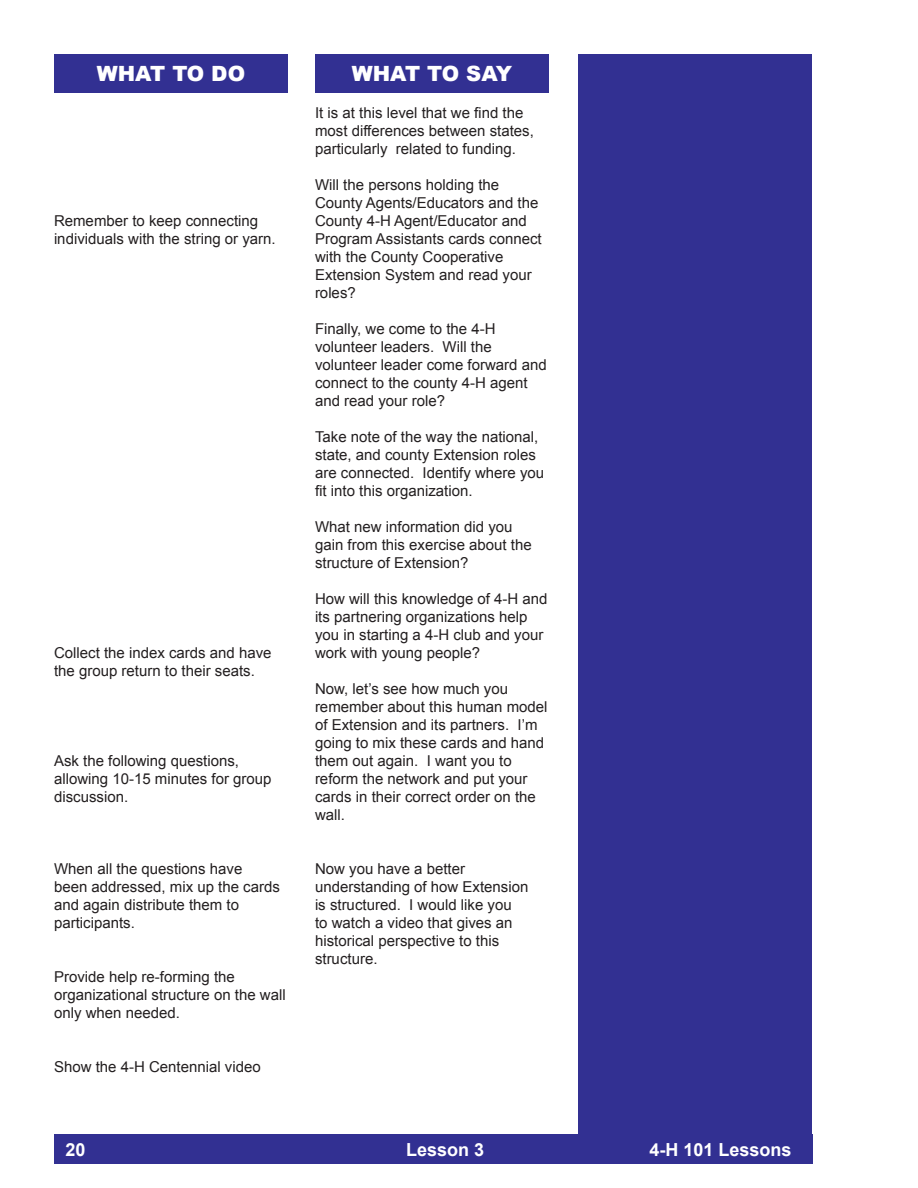
<style>
.page{position:relative;width:918px;height:1188px;background:#fff}
.page>*{position:absolute;margin:0;border:0;box-sizing:border-box;transform-origin:0 0}
.t1{font:900 21px "Arial";color:#fff}
.t2{font:700 18px "Arial";color:#fff}
.t3{font:15px/18px "Arial";color:#231f20}
</style>
<div class="page">
<div style="left:578px;top:54px;width:234px;height:1097px;background:#323092"></div>
<div style="left:54px;top:54px;width:234px;height:38px;background:#323092"></div>
<div style="left:315px;top:54px;width:234px;height:38px;background:#323092"></div>
<div style="left:54px;top:1134px;width:758px;height:29px;background:#323092"></div>
<h1 class="t1" style="left:97px;top:61px;width:150px">WHAT TO DO</h1>
<h1 class="t1" style="left:352px;top:61px;width:162px">WHAT TO SAY</h1>
<p class="t3" style="left:54px;top:212px;width:223px">Remember to keep connecting individuals with the string or yarn.</p>
<p class="t3" style="left:54px;top:644px;width:219px">Collect the index cards and have the group return to their seats.</p>
<p class="t3" style="left:54px;top:752px;width:219px">Ask the following questions, allowing 10-15 minutes for group discussion.</p>
<p class="t3" style="left:54px;top:860px;width:227px">When all the questions have<br>been addressed, mix up the cards and again distribute them to participants.</p>
<p class="t3" style="left:54px;top:968px;width:233px">Provide help re-forming the organizational structure on the wall only when needed.</p>
<p class="t3" style="left:54px;top:1058px;width:208px">Show the 4-H Centennial video</p>
<p class="t3" style="left:315px;top:104px;width:220px">It is at this level that we find the most differences between states, particularly related to funding.</p>
<p class="t3" style="left:315px;top:176px;width:228px">Will the persons holding the<br>County Agents/Educators and the<br>County 4-H Agent/Educator and<br>Program Assistants cards connect with the County Cooperative<br>Extension System and read your roles?</p>
<p class="t3" style="left:315px;top:320px;width:233px">Finally, we come to the 4-H volunteer leaders. Will the volunteer leader come forward and connect to the county 4-H agent and read your role?</p>
<p class="t3" style="left:315px;top:428px;width:231px">Take note of the way the national, state, and county Extension roles are connected. Identify where you fit into this organization.</p>
<p class="t3" style="left:315px;top:518px;width:218px">What new information did you gain from this exercise about the structure of Extension?</p>
<p class="t3" style="left:315px;top:590px;width:234px">How will this knowledge of 4-H and its partnering organizations help you in starting a 4-H club and your work with young people?</p>
<p class="t3" style="left:315px;top:680px;width:234px">Now, let’s see how much you remember about this human model of Extension and its partners. I’m going to mix these cards and hand them out again. I want you to reform the network and put your cards in their correct order on the wall.</p>
<p class="t3" style="left:315px;top:860px;width:215px">Now you have a better understanding of how Extension is structured. I would like you<br>to watch a video that gives an historical perspective to this structure.</p>
<p class="t2" style="left:66px;top:1140px;width:22px">20</p>
<p class="t2" style="left:406px;top:1140px;width:80px">Lesson 3</p>
<p class="t2" style="left:650px;top:1140px;width:144px">4-H 101 Lessons</p>
</div>
